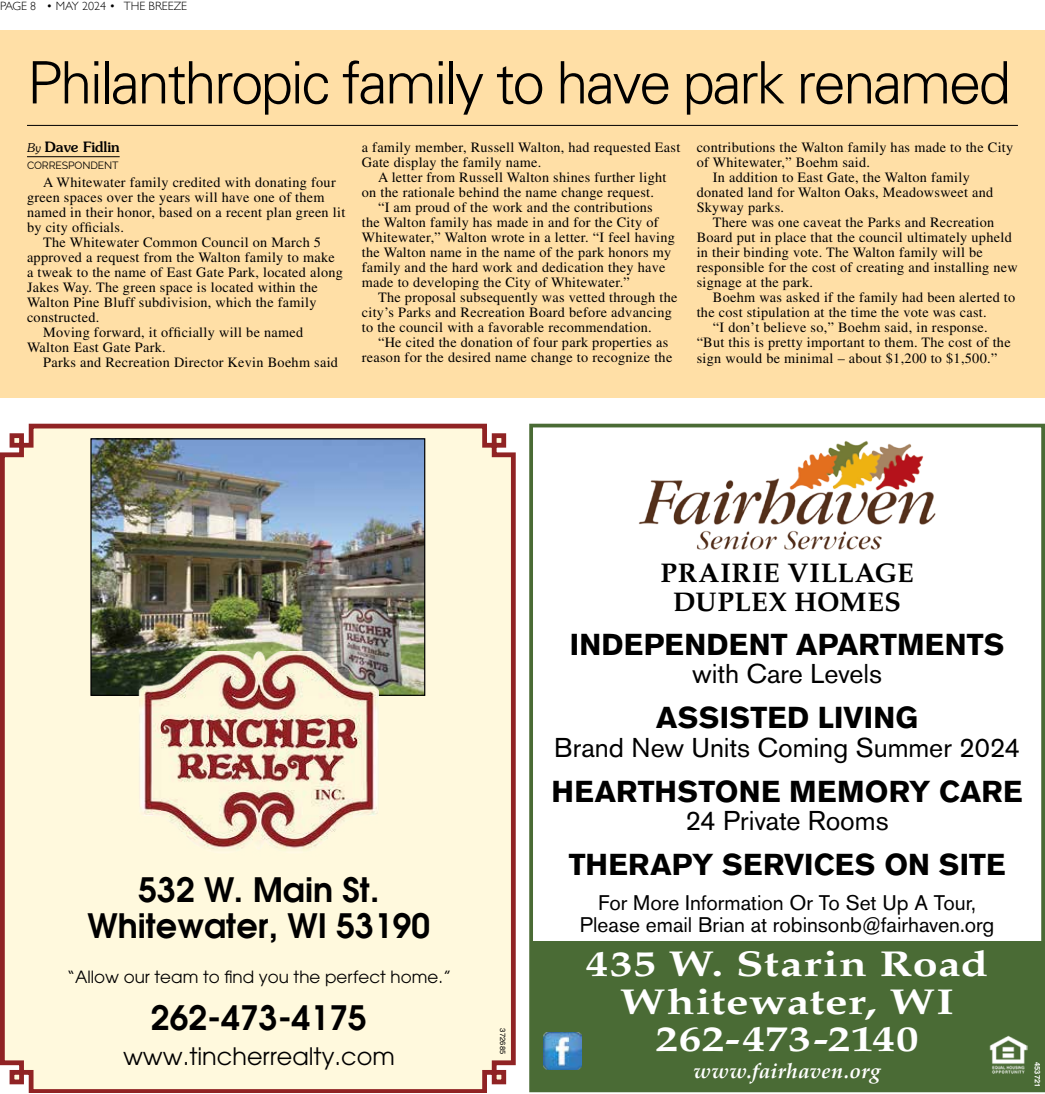
<style>
.page{position:relative;width:1045px;height:1094px;background:#fff}
.page>*{position:absolute;margin:0;border:0;box-sizing:border-box;transform-origin:0 0}
.t1{font:300 58.5px "Univers";letter-spacing:-.04em;color:#000}
.t2{font:700 36px/38px "Palatino";letter-spacing:.015em;color:#fff;text-align:center;scale:1.25 1}
.t3{font:600 33.45px/35.8px "Avant Garde";color:#000;text-align:center}
.t4{font:700 30px "Nissan AG";letter-spacing:.01em;color:#000}
.t5{font:27px "Nissan AG";color:#000}
.t6{font:700 27px/28.5px "Palatino";letter-spacing:.025em;color:#000;text-align:center}
.t7{font:23.85px "Avant Garde";color:#000}
.t8{font:21px/22px "Nissan AG";color:#000;text-align:center}
.t9{font:italic 700 21px "Palatino";letter-spacing:.01em;color:#fff}
.t10{font:16.8px "Avant Garde";color:#000}
.t11{font:14.25px/15px "Times";letter-spacing:.02em;color:#000}
.t12{font:500 14.25px "Souvenir";color:#000}
.t13{font:300 12px "Gill Sans";color:#000}
.t14{font:10.5px "Raleway";letter-spacing:-.01em;color:#000}
.t15{font:7.5px "Helvetica";letter-spacing:.015em;color:#000}
.t16{font:700 7.5px "Helvetica";letter-spacing:.02em;color:#fff}
.s1{font-weight:300;font-style:italic;font-size:12px}
</style>
<div class="page">
<div style="left:0;top:30px;width:1044px;height:367px;background:#ffdfa6"></div>
<hr style="left:27px;top:125px;width:990px;height:1px;background:#000">
<hr style="left:27px;top:156px;width:93px;height:1px;background:#000">
<div style="left:0;top:424px;width:515px;height:668px;background:#fff9dd"></div>
<img style="left:92px;top:440px;width:331px;height:254px">
<div style="left:90px;top:438px;width:335px;height:258px;border:1px solid #000"></div>
<img style="left:137px;top:651px;width:241px;height:206px">
<div style="left:529px;top:424px;width:515px;height:668px;border:4px solid #4a6b35"></div>
<img style="left:638px;top:441px;width:297px;height:109px">
<div style="left:530px;top:941px;width:514px;height:151px;background:#4a6b35"></div>
<img style="left:543px;top:1032px;width:38px;height:37px">
<img style="left:989px;top:1035px;width:38px;height:39px">
<p class="t13" style="left:0;top:-4px;width:189px">PAGE 8 • MAY 2024 • THE BREEZE</p>
<h1 class="t1" style="left:27px;top:47px;width:985px">Philanthropic family to have park renamed</h1>
<p class="t12" style="left:27px;top:138px;width:94px"><span class="s1">By</span> Dave Fidlin</p>
<p class="t14" style="left:27px;top:159px;width:93px">CORRESPONDENT</p>
<p class="t11" style="left:43px;top:175px;width:294px">A Whitewater family credited with donating four</p>
<p class="t11" style="left:27px;top:190px;width:299px">green spaces over the years will have one of them</p>
<p class="t11" style="left:27px;top:205px;width:320px">named in their honor, based on a recent plan green lit</p>
<p class="t11" style="left:27px;top:220px;width:98px">by city officials.</p>
<p class="t11" style="left:43px;top:235px;width:279px">The Whitewater Common Council on March 5</p>
<p class="t11" style="left:27px;top:250px;width:309px">approved a request from the Walton family to make</p>
<p class="t11" style="left:27px;top:265px;width:317px">a tweak to the name of East Gate Park, located along</p>
<p class="t11" style="left:27px;top:280px;width:292px">Jakes Way. The green space is located within the</p>
<p class="t11" style="left:27px;top:295px;width:291px">Walton Pine Bluff subdivision, which the family</p>
<p class="t11" style="left:27px;top:310px;width:74px">constructed.</p>
<p class="t11" style="left:43px;top:325px;width:261px">Moving forward, it officially will be named</p>
<p class="t11" style="left:27px;top:340px;width:140px">Walton East Gate Park.</p>
<p class="t11" style="left:43px;top:355px;width:296px">Parks and Recreation Director Kevin Boehm said</p>
<p class="t11" style="left:362px;top:140px;width:320px">a family member, Russell Walton, had requested East<br>Gate display the family name.</p>
<p class="t11" style="left:378px;top:170px;width:290px">A letter from Russell Walton shines further light</p>
<p class="t11" style="left:362px;top:185px;width:293px">on the rationale behind the name change request.</p>
<p class="t11" style="left:378px;top:200px;width:276px">“I am proud of the work and the contributions</p>
<p class="t11" style="left:362px;top:215px;width:298px">the Walton family has made in and for the City of</p>
<p class="t11" style="left:362px;top:230px;width:314px">Whitewater,” Walton wrote in a letter. “I feel having</p>
<p class="t11" style="left:362px;top:245px;width:311px">the Walton name in the name of the park honors my</p>
<p class="t11" style="left:362px;top:260px;width:305px">family and the hard work and dedication they have</p>
<p class="t11" style="left:362px;top:275px;width:269px">made to developing the City of Whitewater.”</p>
<p class="t11" style="left:378px;top:290px;width:301px">The proposal subsequently was vetted through the</p>
<p class="t11" style="left:362px;top:305px;width:311px">city’s Parks and Recreation Board before advancing</p>
<p class="t11" style="left:362px;top:320px;width:291px">to the council with a favorable recommendation.</p>
<p class="t11" style="left:378px;top:335px;width:291px">“He cited the donation of four park properties as</p>
<p class="t11" style="left:362px;top:350px;width:312px">reason for the desired name change to recognize the</p>
<p class="t11" style="left:696px;top:140px;width:318px">contributions the Walton family has made to the City</p>
<p class="t11" style="left:696px;top:155px;width:175px">of Whitewater,” Boehm said.</p>
<p class="t11" style="left:712px;top:170px;width:258px">In addition to East Gate, the Walton family</p>
<p class="t11" style="left:696px;top:185px;width:298px">donated land for Walton Oaks, Meadowsweet and</p>
<p class="t11" style="left:696px;top:200px;width:89px">Skyway parks.</p>
<p class="t11" style="left:712px;top:215px;width:283px">There was one caveat the Parks and Recreation</p>
<p class="t11" style="left:696px;top:230px;width:316px">Board put in place that the council ultimately upheld</p>
<p class="t11" style="left:696px;top:245px;width:288px">in their binding vote. The Walton family will be</p>
<p class="t11" style="left:696px;top:260px;width:322px">responsible for the cost of creating and installing new</p>
<p class="t11" style="left:696px;top:275px;width:118px">signage at the park.</p>
<p class="t11" style="left:712px;top:290px;width:304px">Boehm was asked if the family had been alerted to</p>
<p class="t11" style="left:696px;top:305px;width:291px">the cost stipulation at the time the vote was cast.</p>
<p class="t11" style="left:712px;top:320px;width:276px">“I don’t believe so,” Boehm said, in response.</p>
<p class="t11" style="left:696px;top:335px;width:315px">“But this is pretty important to them. The cost of the</p>
<p class="t11" style="left:696px;top:350px;width:302px">sign would be minimal – about $1,200 to $1,500.”</p>
<h3 class="t3" style="left:87px;top:870px;width:344px">532 W. Main St.<br>Whitewater, WI 53190</h3>
<p class="t10" style="left:67px;top:966px;width:386px">“Allow our team to find you the perfect home.”</p>
<h3 class="t3" style="left:151px;top:998px;width:217px">262-473-4175</h3>
<h3 class="t7" style="left:123px;top:1042px;width:273px">www.tincherrealty.com</h3>
<p class="t15" style="left:507px;top:1028px;width:27px;rotate:90deg">372685</p>
<h3 class="t6" style="left:660px;top:559px;width:254px">PRAIRIE VILLAGE<br>DUPLEX HOMES</h3>
<h3 class="t4" style="left:569px;top:627px;width:436px">INDEPENDENT APARTMENTS</h3>
<h3 class="t5" style="left:692px;top:657px;width:191px">with Care Levels</h3>
<h3 class="t4" style="left:656px;top:700px;width:263px">ASSISTED LIVING</h3>
<h3 class="t5" style="left:554px;top:731px;width:467px">Brand New Units Coming Summer 2024</h3>
<h3 class="t4" style="left:551px;top:773px;width:472px">HEARTHSTONE MEMORY CARE</h3>
<h3 class="t5" style="left:685px;top:804px;width:205px">24 Private Rooms</h3>
<h3 class="t4" style="left:568px;top:847px;width:438px">THERAPY SERVICES ON SITE</h3>
<h3 class="t8" style="left:579px;top:891px;width:416px">For More Information Or To Set Up A Tour,<br>Please email Brian at robinsonb@fairhaven.org</h3>
<h2 class="t2" style="left:585px;top:944px;width:323px">435 W. Starin Road<br>Whitewater, WI<br>262-473-2140</h2>
<h3 class="t9" style="left:693px;top:1059px;width:188px">www.fairhaven.org</h3>
<p class="t16" style="left:1041px;top:1061px;width:27px;rotate:90deg">453721</p>
</div>
